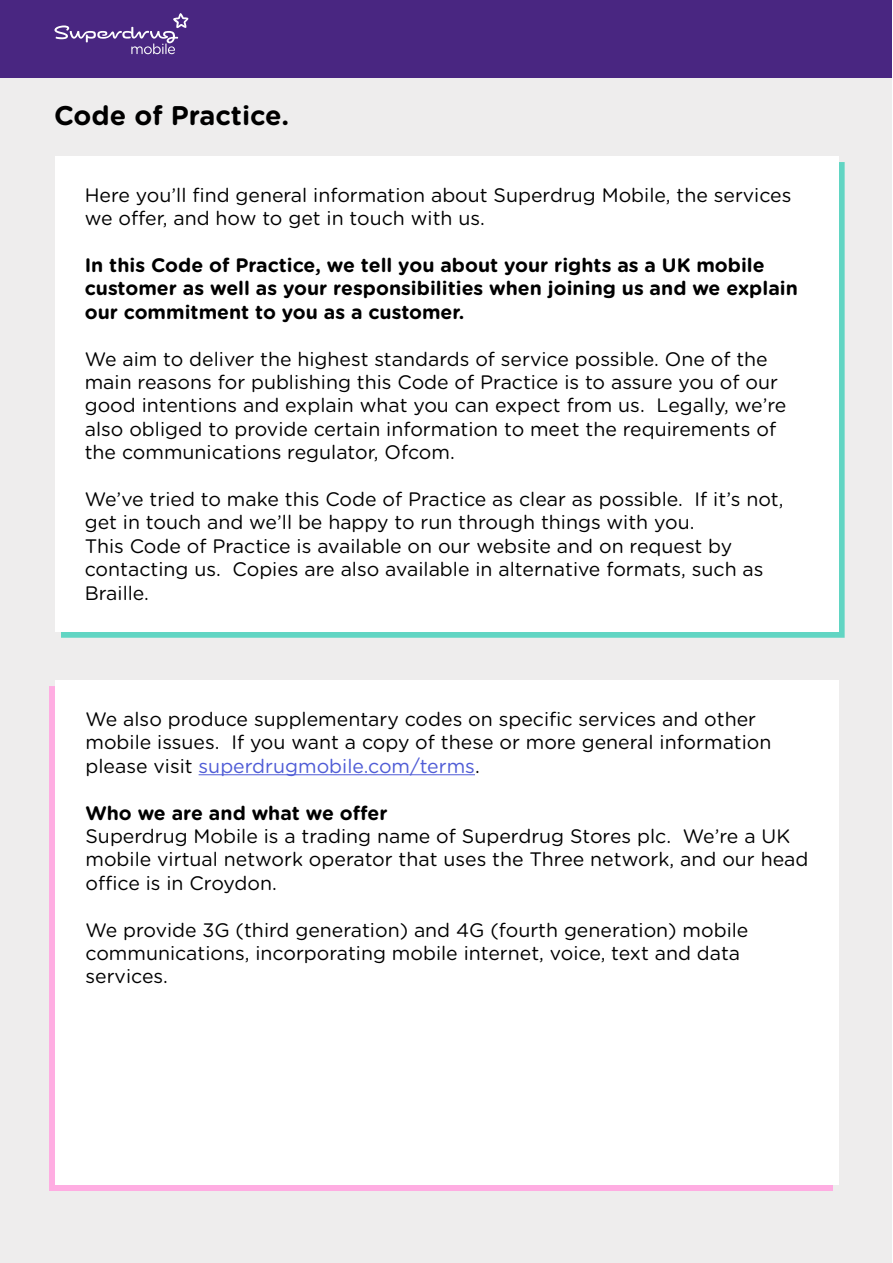
<style>
.page{position:relative;width:893px;height:1263px;background:#fff}
.page>*{position:absolute;margin:0;border:0;box-sizing:border-box;transform-origin:0 0}
.t1{font:700 27px "Gotham Rounded";color:#000}
.t2{font:19.5px/23.4px "Gotham Rounded";color:#000}
.t3{font:700 19.5px/23.4px "Gotham Rounded";color:#000}
.s1{color:#4f5cd6}
</style>
<div class="page">
<div style="left:1px;top:1px;width:891px;height:1261px;background:#eeeded"></div>
<div style="left:1px;top:0;width:891px;height:78px;background:#492681"></div>
<svg style="left:54px;top:13px;width:134px;height:41px"></svg>
<div style="left:61px;top:162px;width:783px;height:475px;background:linear-gradient(to right,#61d5c3,#61d5c3)"></div>
<div style="left:55px;top:156px;width:783px;height:475px;background:#fff"></div>
<div style="left:49px;top:686px;width:784px;height:505px;background:#ffade2"></div>
<div style="left:56px;top:680px;width:783px;height:505px;background:#fff"></div>
<hr style="left:199px;top:774px;width:276px;height:1px;background:#4f5cd6">
<h1 class="t1" style="left:54px;top:96px;width:237px">Code of Practice.</h1>
<p class="t2" style="left:85px;top:182px;width:708px">Here you’ll find general information about Superdrug Mobile, the services we offer, and how to get in touch with us.</p>
<p class="t3" style="left:85px;top:253px;width:715px">In this Code of Practice, we tell you about your rights as a UK mobile customer as well as your responsibilities when joining us and we explain our commitment to you as a customer.</p>
<p class="t2" style="left:85px;top:346px;width:703px">We aim to deliver the highest standards of service possible. One of the main reasons for publishing this Code of Practice is to assure you of our good intentions and explain what you can expect from us. Legally, we’re also obliged to provide certain information to meet the requirements of the communications regulator, Ofcom.</p>
<p class="t2" style="left:85px;top:486px;width:700px">We’ve tried to make this Code of Practice as clear as possible. If it’s not, get in touch and we’ll be happy to run through things with you.<br>This Code of Practice is available on our website and on request by contacting us. Copies are also available in alternative formats, such as Braille.</p>
<p class="t2" style="left:86px;top:706px;width:687px">We also produce supplementary codes on specific services and other mobile issues. If you want a copy of these or more general information please visit <span class="s1">superdrugmobile.com/terms</span>.</p>
<p class="t3" style="left:86px;top:800px;width:304px">Who we are and what we offer</p>
<p class="t2" style="left:86px;top:823px;width:724px">Superdrug Mobile is a trading name of Superdrug Stores plc. We’re a UK mobile virtual network operator that uses the Three network, and our head office is in Croydon.</p>
<p class="t2" style="left:86px;top:917px;width:664px">We provide 3G (third generation) and 4G (fourth generation) mobile communications, incorporating mobile internet, voice, text and data services.</p>
</div>
